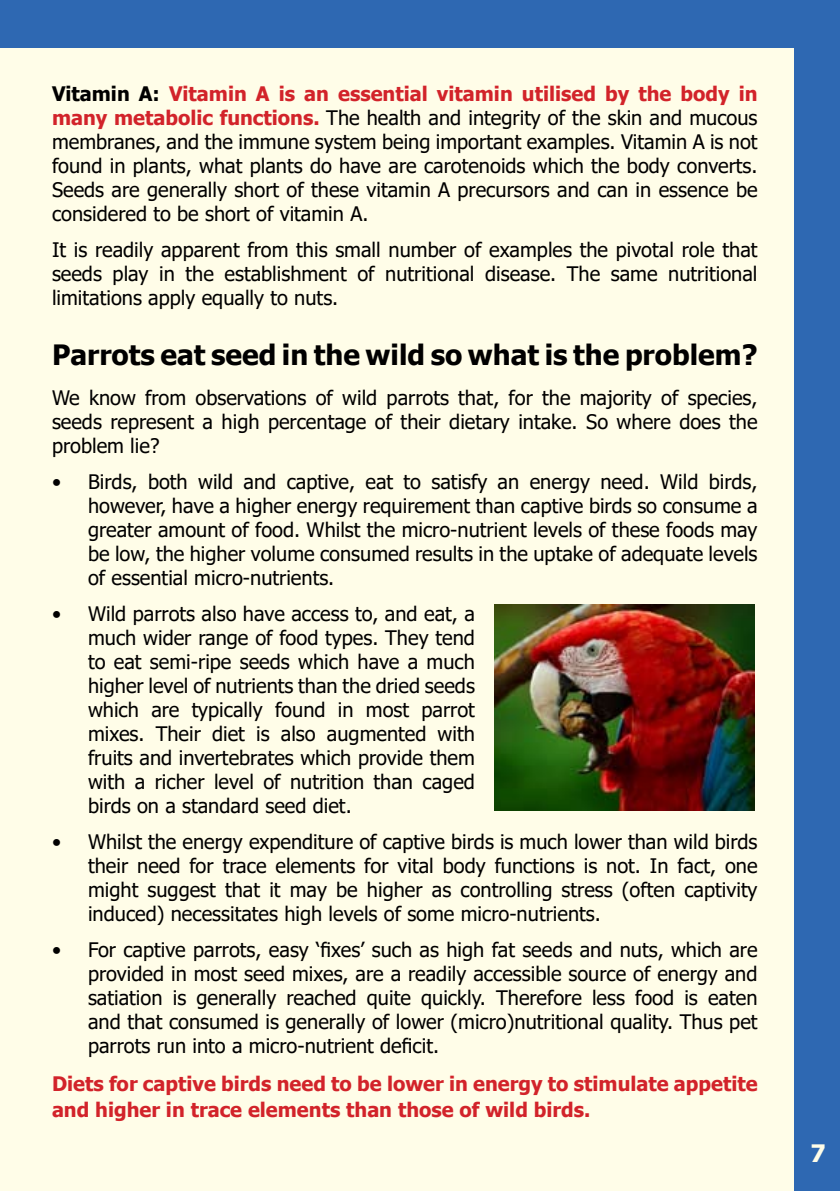
<style>
.page{position:relative;width:840px;height:1191px;background:#fff}
.page>*{position:absolute;margin:0;border:0;box-sizing:border-box;transform-origin:0 0}
.t1{font:700 28px "Tahoma";color:#000}
.t2{font:700 24px "Tahoma";color:#fffde8}
.t3{font:20px/24px "Tahoma";color:#000;text-align:justify}
.t4{font:700 20px/26px "Tahoma";color:#d2232a}
.s1{font-weight:700}
.s2{font-weight:700;color:#d2232a}
</style>
<div class="page">
<div style="left:0;top:0;width:839px;height:1191px;background:#2e68b2"></div>
<div style="left:0;top:48px;width:793px;height:1143px;background:#fffde8"></div>
<img style="left:494px;top:604px;width:259px;height:206px">
<p class="t3" style="left:52px;top:83px;width:706px"><span class="s1">Vitamin A:</span> <span class="s2">Vitamin A is an essential vitamin utilised by the body in many metabolic functions.</span> The health and integrity of the skin and mucous membranes, and the immune system being important examples. Vitamin A is not found in plants, what plants do have are carotenoids which the body converts.<br>Seeds are generally short of these vitamin A precursors and can in essence be considered to be short of vitamin A.</p>
<p class="t3" style="left:52px;top:239px;width:706px">It is readily apparent from this small number of examples the pivotal role that seeds play in the establishment of nutritional disease. The same nutritional limitations apply equally to nuts.</p>
<h1 class="t1" style="left:52px;top:335px;width:706px">Parrots eat seed in the wild so what is the problem?</h1>
<p class="t3" style="left:52px;top:386px;width:706px">We know from observations of wild parrots that, for the majority of species, seeds represent a high percentage of their dietary intake. So where does the problem lie?</p>
<p class="t3" style="left:88px;top:470px;width:670px;text-indent:-36px">• Birds, both wild and captive, eat to satisfy an energy need. Wild birds, however, have a higher energy requirement than captive birds so consume a greater amount of food. Whilst the micro-nutrient levels of these foods may be low, the higher volume consumed results in the uptake of adequate levels of essential micro-nutrients.</p>
<p class="t3" style="left:88px;top:602px;width:388px;text-indent:-36px">• Wild parrots also have access to, and eat, a much wider range of food types. They tend to eat semi-ripe seeds which have a much higher level of nutrients than the dried seeds which are typically found in most parrot mixes. Their diet is also augmented with fruits and invertebrates which provide them with a richer level of nutrition than caged birds on a standard seed diet.</p>
<p class="t3" style="left:88px;top:830px;width:670px;text-indent:-36px">• Whilst the energy expenditure of captive birds is much lower than wild birds their need for trace elements for vital body functions is not. In fact, one might suggest that it may be higher as controlling stress (often captivity induced) necessitates high levels of some micro-nutrients.</p>
<p class="t3" style="left:88px;top:938px;width:670px;text-indent:-36px">• For captive parrots, easy ‘fixes’ such as high fat seeds and nuts, which are provided in most seed mixes, are a readily accessible source of energy and satiation is generally reached quite quickly. Therefore less food is eaten and that consumed is generally of lower (micro)nutritional quality. Thus pet parrots run into a micro-nutrient deficit.</p>
<p class="t4" style="left:52px;top:1071px;width:706px">Diets for captive birds need to be lower in energy to stimulate appetite and higher in trace elements than those of wild birds.</p>
<p class="t2" style="left:810px;top:1136px;width:17px">7</p>
</div>
